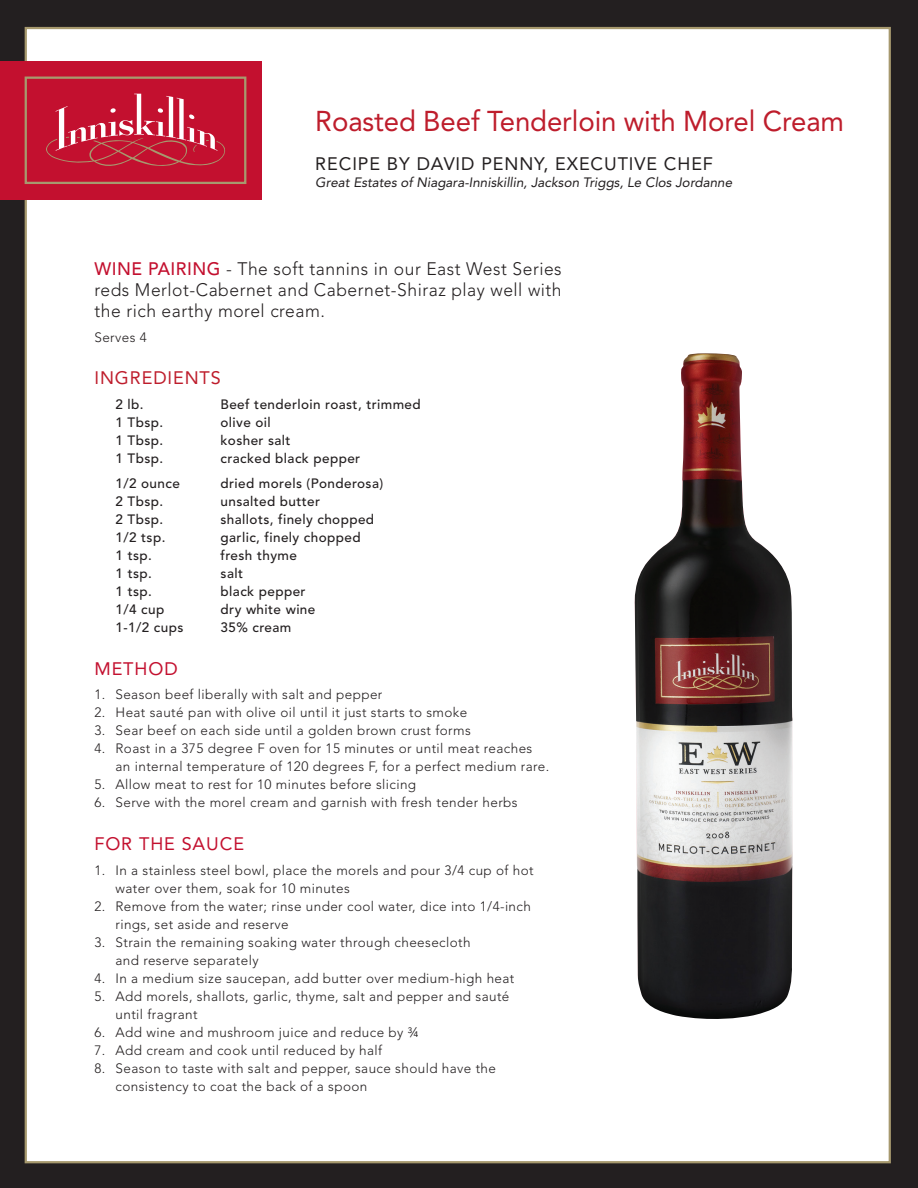
<style>
.page{position:relative;width:918px;height:1188px;background:#231f20}
.page>*{position:absolute;margin:0;border:0;box-sizing:border-box;transform-origin:0 0}
.t1{font:28.5px "Avenir";letter-spacing:-.005em;color:#be1d2c}
.t2{font:300 18px/21px "Avenir";letter-spacing:.03em;color:#231f20;text-align:justify}
.t3{font:18px "Avenir";letter-spacing:.05em;color:#231f20}
.t4{font:18px "Avenir";letter-spacing:.05em;color:#c3102f}
.t5{font:18px "Avenir";letter-spacing:.05em;color:#be1d2c}
.t6{font:300 13.5px/18px "Avenir";letter-spacing:.03em;color:#231f20}
.t7{font:500 13.5px "Avenir";letter-spacing:.03em;color:#231f20}
.t8{font:italic 13.5px "Avenir";color:#231f20}
.s1{font-weight:500;color:#c3102f}
</style>
<div class="page">
<div style="left:25px;top:27px;width:866px;height:1136px;background:#fff;border:2px solid #a7996e"></div>
<div style="left:0;top:61px;width:262px;height:139px;background:#c3102f"></div>
<div style="left:25px;top:77px;width:221px;height:107px;border:2px solid #a7996e"></div>
<svg style="left:46px;top:94px;width:180px;height:72px"></svg>
<img style="left:634px;top:353px;width:159px;height:666px">
<h1 class="t1" style="left:315px;top:105px;width:530px">Roasted Beef Tenderloin with Morel Cream</h1>
<h2 class="t3" style="left:315px;top:154px;width:399px">RECIPE BY DAVID PENNY, EXECUTIVE CHEF</h2>
<p class="t8" style="left:315px;top:174px;width:418px">Great Estates of Niagara-Inniskillin, Jackson Triggs, Le Clos Jordanne</p>
<h2 class="t2" style="left:94px;top:258px;width:469px"><span class="s1">WINE PAIRING</span> - The soft tannins in our East West Series reds Merlot-Cabernet and Cabernet-Shiraz play well with the rich earthy morel cream.</h2>
<p class="t6" style="left:94px;top:328px;width:54px">Serves 4</p>
<h2 class="t5" style="left:94px;top:368px;width:128px">INGREDIENTS</h2>
<p class="t7" style="left:116px;top:397px;width:30px">2 lb.</p>
<p class="t7" style="left:221px;top:397px;width:202px">Beef tenderloin roast, trimmed</p>
<p class="t7" style="left:116px;top:415px;width:49px">1 Tbsp.</p>
<p class="t7" style="left:221px;top:415px;width:52px">olive oil</p>
<p class="t7" style="left:116px;top:433px;width:49px">1 Tbsp.</p>
<p class="t7" style="left:221px;top:433px;width:72px">kosher salt</p>
<p class="t7" style="left:116px;top:451px;width:49px">1 Tbsp.</p>
<p class="t7" style="left:221px;top:451px;width:141px">cracked black pepper</p>
<p class="t7" style="left:116px;top:475px;width:66px">1/2 ounce</p>
<p class="t7" style="left:221px;top:475px;width:164px">dried morels (Ponderosa)</p>
<p class="t7" style="left:116px;top:493px;width:49px">2 Tbsp.</p>
<p class="t7" style="left:221px;top:493px;width:101px">unsalted butter</p>
<p class="t7" style="left:116px;top:511px;width:49px">2 Tbsp.</p>
<p class="t7" style="left:221px;top:511px;width:155px">shallots, finely chopped</p>
<p class="t7" style="left:116px;top:529px;width:51px">1/2 tsp.</p>
<p class="t7" style="left:221px;top:529px;width:142px">garlic, finely chopped</p>
<p class="t7" style="left:116px;top:547px;width:38px">1 tsp.</p>
<p class="t7" style="left:221px;top:547px;width:78px">fresh thyme</p>
<p class="t7" style="left:116px;top:565px;width:38px">1 tsp.</p>
<p class="t7" style="left:221px;top:565px;width:24px">salt</p>
<p class="t7" style="left:116px;top:583px;width:38px">1 tsp.</p>
<p class="t7" style="left:221px;top:583px;width:86px">black pepper</p>
<p class="t7" style="left:116px;top:601px;width:50px">1/4 cup</p>
<p class="t7" style="left:221px;top:601px;width:96px">dry white wine</p>
<p class="t7" style="left:116px;top:619px;width:69px">1-1/2 cups</p>
<p class="t7" style="left:221px;top:619px;width:72px">35% cream</p>
<h2 class="t4" style="left:94px;top:658px;width:85px">METHOD</h2>
<p class="t6" style="left:94px;top:686px;width:289px">1. Season beef liberally with salt and pepper</p>
<p class="t6" style="left:95px;top:704px;width:374px">2. Heat sauté pan with olive oil until it just starts to smoke</p>
<p class="t6" style="left:95px;top:722px;width:378px">3. Sear beef on each side until a golden brown crust forms</p>
<p class="t6" style="left:116px;top:740px;width:435px;text-indent:-21px">4. Roast in a 375 degree F oven for 15 minutes or until meat reaches an internal temperature of 120 degrees F, for a perfect medium rare.</p>
<p class="t6" style="left:95px;top:776px;width:323px">5. Allow meat to rest for 10 minutes before slicing</p>
<p class="t6" style="left:95px;top:794px;width:425px">6. Serve with the morel cream and garnish with fresh tender herbs</p>
<h2 class="t4" style="left:94px;top:833px;width:151px">FOR THE SAUCE</h2>
<p class="t6" style="left:116px;top:861px;width:420px;text-indent:-21px">1. In a stainless steel bowl, place the morels and pour 3/4 cup of hot water over them, soak for 10 minutes</p>
<p class="t6" style="left:116px;top:897px;width:417px;text-indent:-21px">2. Remove from the water; rinse under cool water, dice into 1/4-inch rings, set aside and reserve</p>
<p class="t6" style="left:116px;top:933px;width:357px;text-indent:-21px">3. Strain the remaining soaking water through cheesecloth and reserve separately</p>
<p class="t6" style="left:95px;top:969px;width:421px">4. In a medium size saucepan, add butter over medium-high heat</p>
<p class="t6" style="left:116px;top:987px;width:395px;text-indent:-21px">5. Add morels, shallots, garlic, thyme, salt and pepper and sauté until fragrant</p>
<p class="t6" style="left:95px;top:1023px;width:325px">6. Add wine and mushroom juice and reduce by ¾</p>
<p class="t6" style="left:95px;top:1041px;width:289px">7. Add cream and cook until reduced by half</p>
<p class="t6" style="left:116px;top:1059px;width:382px;text-indent:-21px">8. Season to taste with salt and pepper, sauce should have the consistency to coat the back of a spoon</p>
</div>
